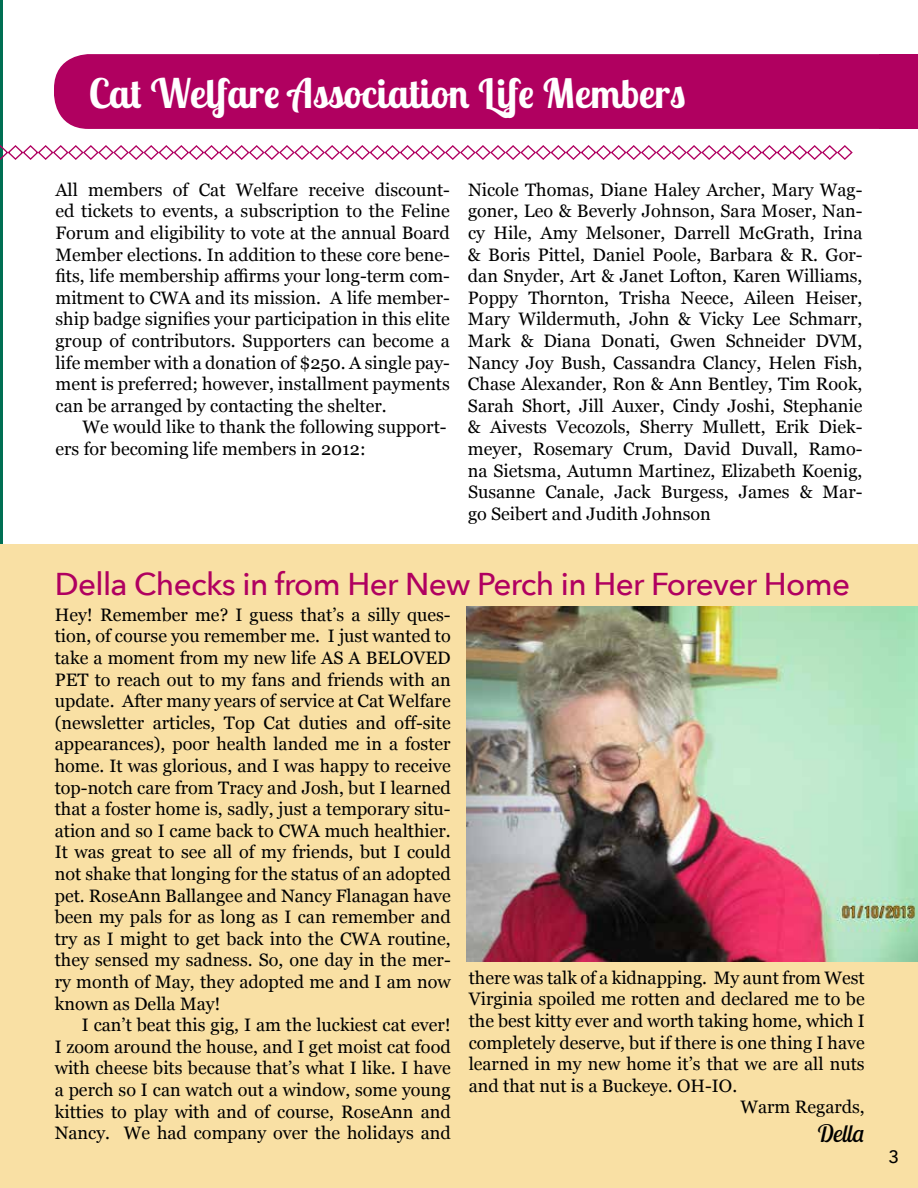
<style>
.page{position:relative;width:918px;height:1188px;background:#fff}
.page>*{position:absolute;margin:0;border:0;box-sizing:border-box;transform-origin:0 0}
.t1{font:700 40.5px "Lobster Two";color:#fff}
.t2{font:500 31.5px "Avenir Next";letter-spacing:-.02em;color:#b00060}
.t3{font:italic 24px "Lobster Two";color:#000}
.t4{font:18px/21.6px "Georgia";color:#000;text-align:justify}
.t5{font:500 18px "Avenir Next";color:#000}
</style>
<div class="page">
<hr style="left:0;top:0;width:2px;height:1188px;background:#006f53">
<div style="left:54px;top:54px;width:826px;height:75px;background:#b00060"></div>
<div style="left:880px;top:54px;width:38px;height:75px;background:#b00060"></div>
<div style="left:0;top:544px;width:918px;height:644px;background:#f9e0a4"></div>
<svg style="left:0;top:144px;width:853px;height:17px"></svg>
<img style="left:467px;top:606px;width:451px;height:356px">
<h1 class="t1" style="left:88px;top:68px;width:599px">Cat Welfare Association Life Members</h1>
<p class="t4" style="left:56px;top:178px;width:396px">All members of Cat Welfare receive discount&shy;ed tickets to events, a subscription to the Feline Forum and eligibility to vote at the annual Board Member elections. In addition to these core bene&shy;fits, life membership affirms your long-term com&shy;mitment to CWA and its mission. A life member&shy;ship badge signifies your participation in this elite group of contributors. Supporters can become a life member with a donation of $250. A single pay&shy;ment is preferred; however, installment payments can be arranged by contacting the shelter.</p>
<p class="t4" style="left:56px;top:416px;width:393px;text-indent:27px">We would like to thank the following support&shy;ers for becoming life members in 2012:</p>
<p class="t4" style="left:468px;top:178px;width:396px">Nicole Thomas, Diane Haley Archer, Mary Wag&shy;goner, Leo &amp; Beverly Johnson, Sara Moser, Nan&shy;cy Hile, Amy Melsoner, Darrell McGrath, Irina &amp; Boris Pittel, Daniel Poole, Barbara &amp; R. Gor&shy;dan Snyder, Art &amp; Janet Lofton, Karen Williams, Poppy Thornton, Trisha Neece, Aileen Heiser, Mary Wildermuth, John &amp; Vicky Lee Schmarr, Mark &amp; Diana Donati, Gwen Schneider DVM, Nancy Joy Bush, Cassandra Clancy, Helen Fish, Chase Alexander, Ron &amp; Ann Bentley, Tim Rook, Sarah Short, Jill Auxer, Cindy Joshi, Stephanie &amp; Aivests Vecozols, Sherry Mullett, Erik Diek&shy;meyer, Rosemary Crum, David Duvall, Ramo&shy;na Sietsma, Autumn Martinez, Elizabeth Koenig, Susanne Canale, Jack Burgess, James &amp; Mar&shy;go Seibert and Judith Johnson</p>
<h2 class="t2" style="left:55px;top:565px;width:797px">Della Checks in from Her New Perch in Her Forever Home</h2>
<p class="t4" style="left:55px;top:603px;width:398px">Hey! Remember me? I guess that’s a silly ques&shy;tion, of course you remember me. I just wanted to take a moment from my new life AS A BELOVED PET to reach out to my fans and friends with an update. After many years of service at Cat Welfare (newsletter articles, Top Cat duties and off-site appearances), poor health landed me in a foster home. It was glorious, and I was happy to receive top-notch care from Tracy and Josh, but I learned that a foster home is, sadly, just a temporary situ&shy;ation and so I came back to CWA much healthier.<br>It was great to see all of my friends, but I could not shake that longing for the status of an adopted pet. RoseAnn Ballangee and Nancy Flanagan have been my pals for as long as I can remember and try as I might to get back into the CWA routine, they sensed my sadness. So, one day in the mer&shy;ry month of May, they adopted me and I am now known as Della May!</p>
<p class="t4" style="left:55px;top:1013px;width:397px;text-indent:27px">I can’t beat this gig, I am the luckiest cat ever!<br>I zoom around the house, and I get moist cat food with cheese bits because that’s what I like. I have a perch so I can watch out a window, some young kitties to play with and of course, RoseAnn and Nancy. We had company over the holidays and</p>
<p class="t4" style="left:469px;top:966px;width:397px">there was talk of a kidnapping. My aunt from West</p>
<p class="t4" style="left:469px;top:988px;width:397px">Virginia spoiled me rotten and declared me to be</p>
<p class="t4" style="left:469px;top:1009px;width:398px">the best kitty ever and worth taking home, which I</p>
<p class="t4" style="left:469px;top:1031px;width:397px">completely deserve, but if there is one thing I have</p>
<p class="t4" style="left:469px;top:1052px;width:397px">learned in my new home it’s that we are all nuts</p>
<p class="t4" style="left:469px;top:1074px;width:270px">and that nut is a Buckeye. OH-IO.</p>
<p class="t4" style="left:741px;top:1096px;width:126px">Warm Regards,</p>
<h3 class="t3" style="left:817px;top:1118px;width:50px">Della</h3>
<p class="t5" style="left:889px;top:1146px;width:12px">3</p>
</div>
